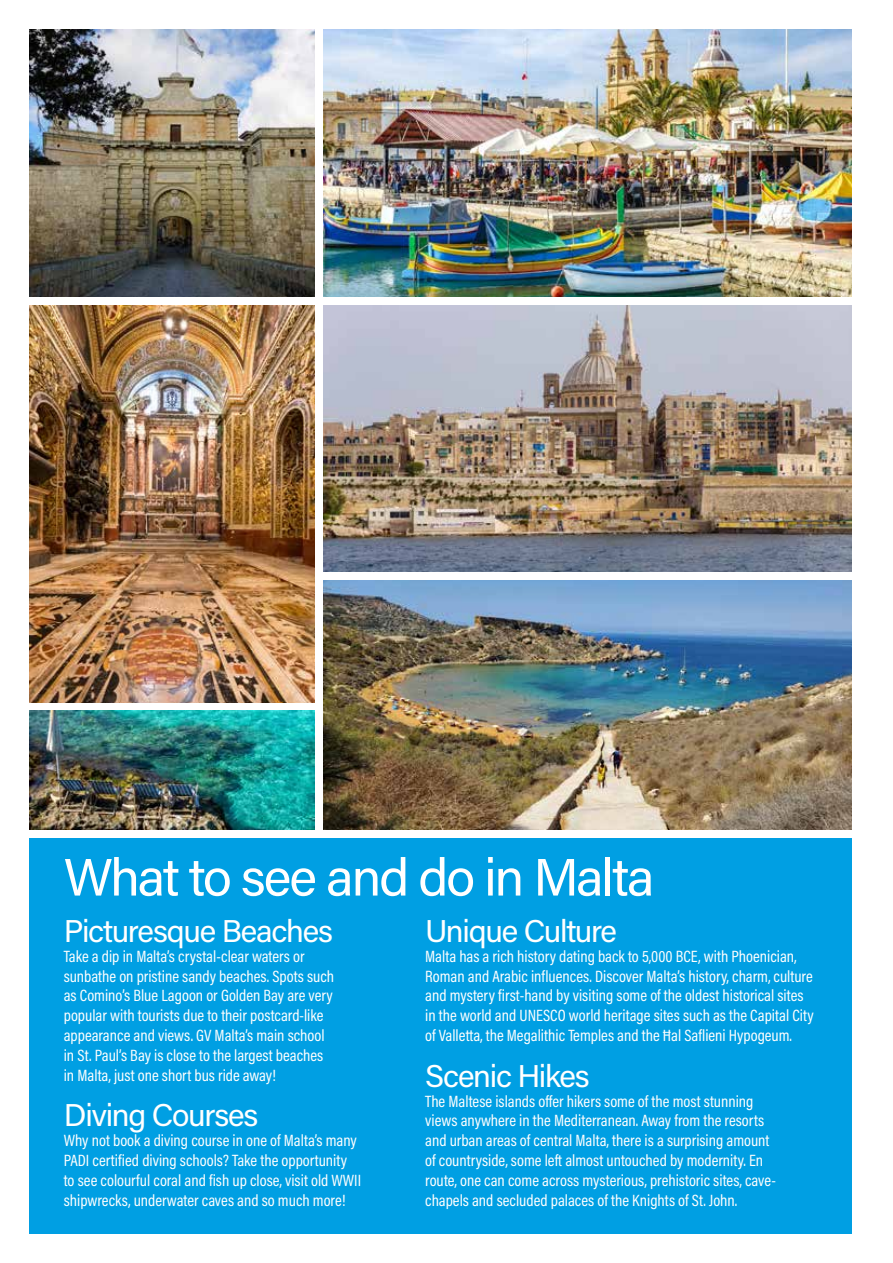
<style>
.page{position:relative;width:893px;height:1263px;background:#fff}
.page>*{position:absolute;margin:0;border:0;box-sizing:border-box;transform-origin:0 0}
.t1{font:52.5px "Acumin Pro";letter-spacing:-.04em;color:#fff}
.t2{font:31.5px "Acumin Pro";letter-spacing:-.04em;color:#fff}
.t3{font:16.5px/19.8px "Acumin Pro Cond";color:#fff}
</style>
<div class="page">
<div style="left:29px;top:838px;width:823px;height:395px;background:#009fe3"></div>
<img style="left:323px;top:30px;width:529px;height:267px">
<img style="left:323px;top:580px;width:529px;height:249px">
<img style="left:30px;top:305px;width:285px;height:397px">
<img style="left:30px;top:710px;width:285px;height:119px">
<img style="left:323px;top:305px;width:529px;height:267px">
<img style="left:30px;top:30px;width:285px;height:267px">
<h1 class="t1" style="left:64px;top:841px;width:592px">What to see and do in Malta</h1>
<h2 class="t2" style="left:425px;top:909px;width:193px">Unique Culture</h2>
<p class="t3" style="left:425px;top:946px;width:390px">Malta has a rich history dating back to 5,000 BCE, with Phoenician, Roman and Arabic influences. Discover Malta’s history, charm, culture and mystery first-hand by visiting some of the oldest historical sites in the world and UNESCO world heritage sites such as the Capital City of Valletta, the Megalithic Temples and the Ħal Saflieni Hypogeum.</p>
<h2 class="t2" style="left:425px;top:1054px;width:166px">Scenic Hikes</h2>
<p class="t3" style="left:425px;top:1091px;width:352px">The Maltese islands offer hikers some of the most stunning views anywhere in the Mediterranean. Away from the resorts and urban areas of central Malta, there is a surprising amount of countryside, some left almost untouched by modernity. En route, one can come across mysterious, prehistoric sites, cave&shy;chapels and secluded palaces of the Knights of St. John.</p>
<h2 class="t2" style="left:64px;top:909px;width:271px">Picturesque Beaches</h2>
<p class="t3" style="left:64px;top:946px;width:272px">Take a dip in Malta’s crystal-clear waters or sunbathe on pristine sandy beaches. Spots such as Comino’s Blue Lagoon or Golden Bay are very popular with tourists due to their postcard-like appearance and views. GV Malta’s main school in St. Paul’s Bay is close to the largest beaches in Malta, just one short bus ride away!</p>
<h2 class="t2" style="left:64px;top:1093px;width:196px">Diving Courses</h2>
<p class="t3" style="left:64px;top:1130px;width:299px">Why not book a diving course in one of Malta’s many PADI certified diving schools? Take the opportunity to see colourful coral and fish up close, visit old WWII shipwrecks, underwater caves and so much more!</p>
</div>
